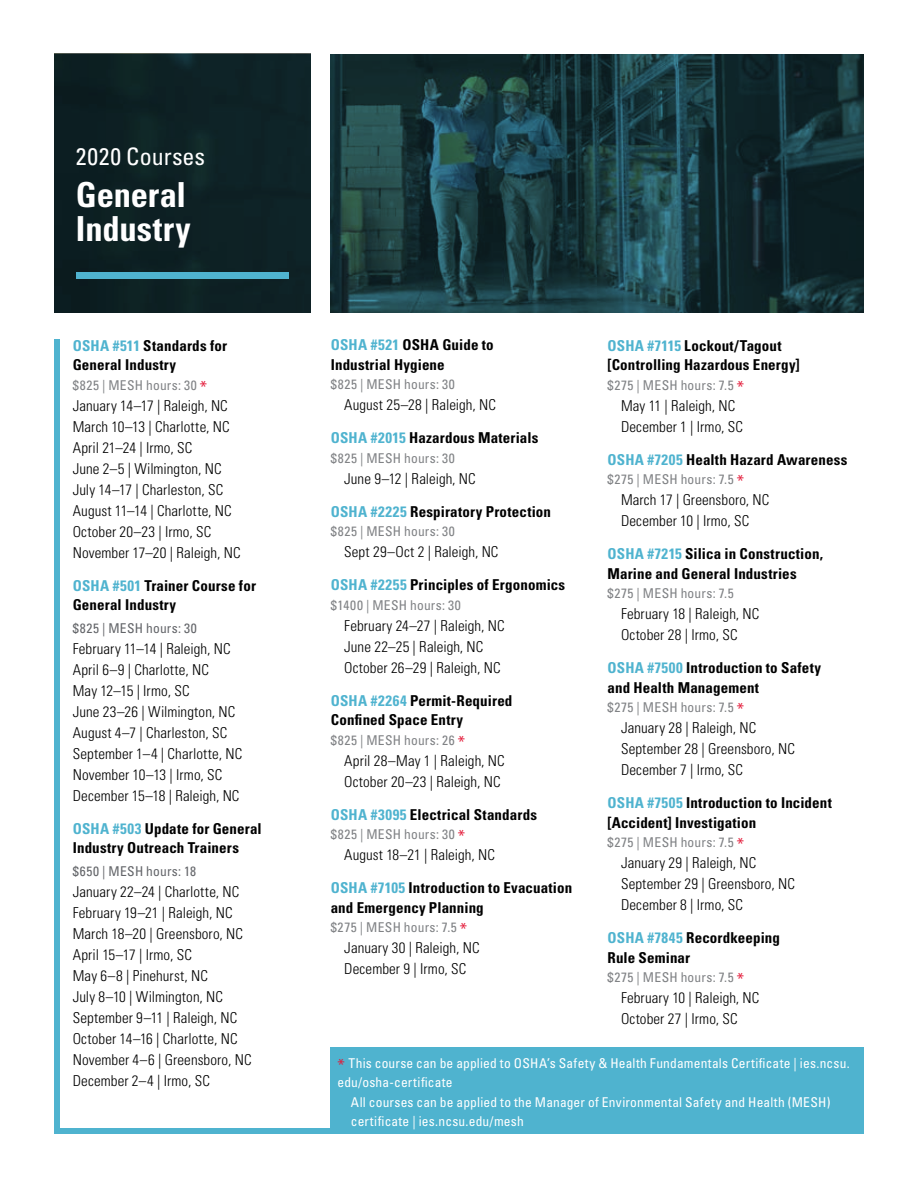
<style>
.page{position:relative;width:918px;height:1188px;background:#fff}
.page>*{position:absolute;margin:0;border:0;box-sizing:border-box;transform-origin:0 0}
.t1{font:700 condensed 34.5px/34.5px "Univers LT Std";letter-spacing:-.005em;color:#fff}
.t2{font:condensed 24px "Univers LT Std";letter-spacing:.01em;color:#fff}
.t3{font:300 condensed 15px/21px "Univers LT Std";letter-spacing:.005em;color:#000}
.t4{font:700 condensed 15px/19.5px "Univers LT Std";letter-spacing:.01em;color:#000}
.t5{font:condensed 13.5px "Univers LT Std";letter-spacing:.02em;color:#808285}
.t6{font:condensed 13.5px/19.5px "Univers LT Std";letter-spacing:.015em;color:#fff}
.t7{font:condensed 13.5px "Univers LT Std";letter-spacing:.02em;color:#636569}
.s1{color:#4fb3cf}
.s2{font-size:16.5px;color:#e31837}
</style>
<div class="page">
<div style="left:54px;top:1129px;width:713px;height:5px;background:#4fb3cf"></div>
<div style="left:54px;top:340px;width:5px;height:794px;background:#4fb3cf"></div>
<div style="left:331px;top:1048px;width:533px;height:86px;background:#4fb3cf"></div>
<div style="left:54px;top:54px;width:257px;height:259px;background:#0e2124"></div>
<svg style="left:331px;top:54px;width:533px;height:259px;background:#18383d"></svg>
<div style="left:76px;top:272px;width:213px;height:7px;background:#4fb3cf"></div>
<h2 class="t2" style="left:76px;top:141px;width:131px">2020 Courses</h2>
<h1 class="t1" style="left:76px;top:177px;width:116px">General<br>Industry</h1>
<p class="t4" style="left:73px;top:335px;width:156px"><span class="s1">OSHA #511</span> Standards for<br>General Industry</p>
<p class="t5" style="left:73px;top:376px;width:136px">$825 | MESH hours: 30 <span class="s2">*</span></p>
<p class="t3" style="left:73px;top:395px;width:169px">January 14–17 | Raleigh, NC<br>March 10–13 | Charlotte, NC<br>April 21–24 | Irmo, SC<br>June 2–5 | Wilmington, NC<br>July 14–17 | Charleston, SC<br>August 11–14 | Charlotte, NC<br>October 20–23 | Irmo, SC<br>November 17–20 | Raleigh, NC</p>
<p class="t4" style="left:73px;top:575px;width:185px"><span class="s1">OSHA #501</span> Trainer Course for<br>General Industry</p>
<p class="t7" style="left:73px;top:619px;width:126px">$825 | MESH hours: 30</p>
<p class="t3" style="left:73px;top:638px;width:171px">February 11–14 | Raleigh, NC<br>April 6–9 | Charlotte, NC<br>May 12–15 | Irmo, SC<br>June 23–26 | Wilmington, NC<br>August 4–7 | Charleston, SC<br>September 1–4 | Charlotte, NC<br>November 10–13 | Irmo, SC<br>December 15–18 | Raleigh, NC</p>
<p class="t4" style="left:73px;top:818px;width:191px"><span class="s1">OSHA #503</span> Update for General<br>Industry Outreach Trainers</p>
<p class="t7" style="left:73px;top:862px;width:125px">$650 | MESH hours: 18</p>
<p class="t3" style="left:73px;top:881px;width:180px">January 22–24 | Charlotte, NC<br>February 19–21 | Raleigh, NC<br>March 18–20 | Greensboro, NC<br>April 15–17 | Irmo, SC<br>May 6–8 | Pinehurst, NC<br>July 8–10 | Wilmington, NC<br>September 9–11 | Raleigh, NC<br>October 14–16 | Charlotte, NC<br>November 4–6 | Greensboro, NC<br>December 2–4 | Irmo, SC</p>
<p class="t4" style="left:331px;top:335px;width:165px"><span class="s1">OSHA #521</span> OSHA Guide to<br>Industrial Hygiene</p>
<p class="t5" style="left:331px;top:376px;width:126px">$825 | MESH hours: 30</p>
<p class="t3" style="left:344px;top:395px;width:153px">August 25–28 | Raleigh, NC</p>
<p class="t4" style="left:331px;top:428px;width:209px"><span class="s1">OSHA #2015</span> Hazardous Materials</p>
<p class="t5" style="left:331px;top:450px;width:126px">$825 | MESH hours: 30</p>
<p class="t3" style="left:344px;top:468px;width:133px">June 9–12 | Raleigh, NC</p>
<p class="t4" style="left:331px;top:502px;width:222px"><span class="s1">OSHA #2225</span> Respiratory Protection</p>
<p class="t5" style="left:331px;top:523px;width:126px">$825 | MESH hours: 30</p>
<p class="t3" style="left:344px;top:542px;width:156px">Sept 29–Oct 2 | Raleigh, NC</p>
<p class="t4" style="left:331px;top:575px;width:236px"><span class="s1">OSHA #2255</span> Principles of Ergonomics</p>
<p class="t5" style="left:331px;top:597px;width:132px">$1400 | MESH hours: 30</p>
<p class="t3" style="left:344px;top:615px;width:162px">February 24–27 | Raleigh, NC<br>June 22–25 | Raleigh, NC<br>October 26–29 | Raleigh, NC</p>
<p class="t4" style="left:331px;top:691px;width:183px"><span class="s1">OSHA #2264</span> Permit-Required<br>Confined Space Entry</p>
<p class="t5" style="left:331px;top:732px;width:136px">$825 | MESH hours: 26 <span class="s2">*</span></p>
<p class="t3" style="left:344px;top:750px;width:162px">April 28–May 1 | Raleigh, NC<br>October 20–23 | Raleigh, NC</p>
<p class="t4" style="left:331px;top:805px;width:208px"><span class="s1">OSHA #3095</span> Electrical Standards</p>
<p class="t5" style="left:331px;top:826px;width:136px">$825 | MESH hours: 30 <span class="s2">*</span></p>
<p class="t3" style="left:344px;top:845px;width:152px">August 18–21 | Raleigh, NC</p>
<p class="t4" style="left:331px;top:878px;width:243px"><span class="s1">OSHA #7105</span> Introduction to Evacuation and Emergency Planning</p>
<p class="t5" style="left:331px;top:919px;width:138px">$275 | MESH hours: 7.5 <span class="s2">*</span></p>
<p class="t3" style="left:344px;top:938px;width:137px">January 30 | Raleigh, NC<br>December 9 | Irmo, SC</p>
<p class="t4" style="left:608px;top:336px;width:194px"><span class="s1">OSHA #7115</span> Lockout/Tagout [Controlling Hazardous Energy]</p>
<p class="t5" style="left:608px;top:376px;width:138px">$275 | MESH hours: 7.5 <span class="s2">*</span></p>
<p class="t3" style="left:621px;top:395px;width:124px">May 11 | Raleigh, NC<br>December 1 | Irmo, SC</p>
<p class="t4" style="left:608px;top:450px;width:242px"><span class="s1">OSHA #7205</span> Health Hazard Awareness</p>
<p class="t5" style="left:608px;top:471px;width:138px">$275 | MESH hours: 7.5 <span class="s2">*</span></p>
<p class="t3" style="left:621px;top:489px;width:150px">March 17 | Greensboro, NC<br>December 10 | Irmo, SC</p>
<p class="t4" style="left:608px;top:544px;width:217px"><span class="s1">OSHA #7215</span> Silica in Construction,<br>Marine and General Industries</p>
<p class="t5" style="left:608px;top:585px;width:128px">$275 | MESH hours: 7.5</p>
<p class="t3" style="left:621px;top:603px;width:140px">February 18 | Raleigh, NC<br>October 28 | Irmo, SC</p>
<p class="t4" style="left:608px;top:658px;width:215px"><span class="s1">OSHA #7500</span> Introduction to Safety and Health Management</p>
<p class="t5" style="left:608px;top:699px;width:138px">$275 | MESH hours: 7.5 <span class="s2">*</span></p>
<p class="t3" style="left:621px;top:717px;width:175px">January 28 | Raleigh, NC<br>September 28 | Greensboro, NC<br>December 7 | Irmo, SC</p>
<p class="t4" style="left:608px;top:793px;width:226px"><span class="s1">OSHA #7505</span> Introduction to Incident [Accident] Investigation</p>
<p class="t5" style="left:608px;top:834px;width:138px">$275 | MESH hours: 7.5 <span class="s2">*</span></p>
<p class="t3" style="left:621px;top:852px;width:175px">January 29 | Raleigh, NC<br>September 29 | Greensboro, NC<br>December 8 | Irmo, SC</p>
<p class="t4" style="left:608px;top:928px;width:174px"><span class="s1">OSHA #7845</span> Recordkeeping<br>Rule Seminar</p>
<p class="t5" style="left:608px;top:969px;width:138px">$275 | MESH hours: 7.5 <span class="s2">*</span></p>
<p class="t3" style="left:621px;top:987px;width:140px">February 10 | Raleigh, NC<br>October 27 | Irmo, SC</p>
<p class="t6" style="left:337px;top:1053px;width:514px"><span class="s2">*</span> This course can be applied to OSHA’s Safety &amp; Health Fundamentals Certificate | ies.ncsu. edu/osha-certificate</p>
<p class="t6" style="left:351px;top:1092px;width:481px">All courses can be applied to the Manager of Environmental Safety and Health (MESH) certificate | ies.ncsu.edu/mesh</p>
</div>
